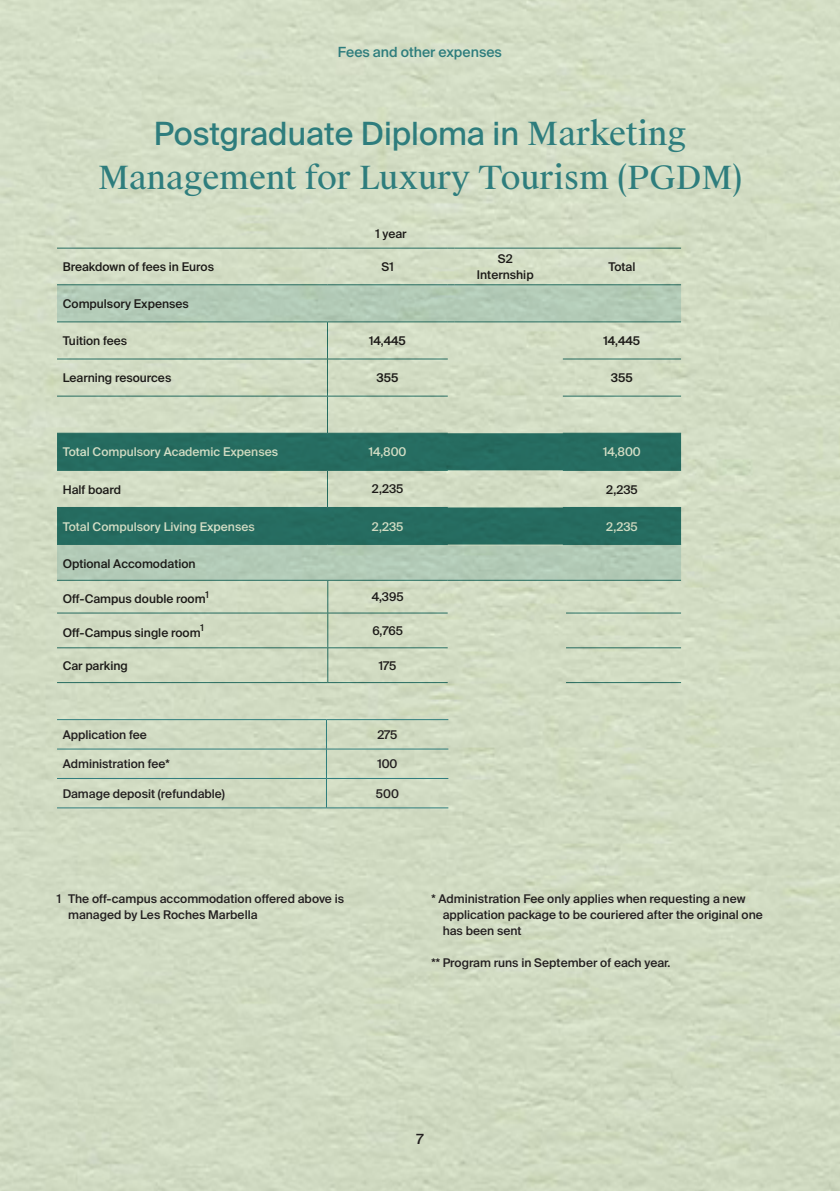
<style>
.page{position:relative;width:840px;height:1191px;background:#fff}
.page>*{position:absolute;margin:0;border:0;box-sizing:border-box;transform-origin:0 0}
.HEADING_16_22{font:32px/44px "Suisse Works";color:#2e7d7d;text-align:center}
.t1{font:500 14px "Suisse Intl";color:#2e7d7d}
.t2{font:500 14px "Suisse Intl";color:#231f20}
.TABLE_LEFT_6_8{font:500 12px/16px "Suisse Intl";color:#231f20}
.t3{font:500 12px "Suisse Intl";color:#fff}
.TABLE_CENTRE_6_8{font:500 12px "Suisse Intl";color:#231f20}
.s1{font-family:"Suisse Intl"}
</style>
<div class="page">
<img style="left:0;top:0;width:839px;height:1191px">
<div style="left:57px;top:545px;width:623px;height:35px;background:#b2cab6"></div>
<hr style="left:57px;top:580px;width:270px;height:1px;background:#2e7d7d">
<hr style="left:327px;top:580px;width:120px;height:1px;background:#2e7d7d">
<hr style="left:447px;top:580px;width:118px;height:1px;background:#2e7d7d">
<hr style="left:565px;top:580px;width:115px;height:1px;background:#2e7d7d">
<hr style="left:57px;top:612px;width:270px;height:1px;background:#2e7d7d">
<hr style="left:327px;top:612px;width:120px;height:1px;background:#2e7d7d">
<hr style="left:565px;top:612px;width:115px;height:1px;background:#2e7d7d">
<hr style="left:57px;top:647px;width:270px;height:1px;background:#2e7d7d">
<hr style="left:57px;top:682px;width:270px;height:1px;background:#2e7d7d">
<hr style="left:327px;top:647px;width:120px;height:1px;background:#2e7d7d">
<hr style="left:327px;top:682px;width:120px;height:1px;background:#2e7d7d">
<hr style="left:565px;top:647px;width:115px;height:1px;background:#2e7d7d">
<hr style="left:565px;top:682px;width:115px;height:1px;background:#2e7d7d">
<hr style="left:327px;top:580px;width:1px;height:33px;background:#2e7d7d">
<hr style="left:327px;top:613px;width:1px;height:34px;background:#2e7d7d">
<hr style="left:327px;top:648px;width:1px;height:34px;background:#2e7d7d">
<svg style="left:57px;top:433px;width:623px;height:111px;background:#5f9181"></svg>
<hr style="left:57px;top:248px;width:270px;height:1px;background:#2e7d7d">
<hr style="left:327px;top:248px;width:120px;height:1px;background:#2e7d7d">
<hr style="left:454px;top:248px;width:108px;height:1px;background:#2e7d7d">
<hr style="left:562px;top:248px;width:118px;height:1px;background:#2e7d7d">
<svg style="left:57px;top:284px;width:623px;height:38px;background:#adc7b3"></svg>
<hr style="left:454px;top:321px;width:108px;height:1px;background:#2e7d7d">
<hr style="left:562px;top:321px;width:118px;height:1px;background:#2e7d7d">
<hr style="left:57px;top:359px;width:270px;height:1px;background:#2e7d7d">
<hr style="left:327px;top:359px;width:120px;height:1px;background:#2e7d7d">
<hr style="left:562px;top:359px;width:118px;height:1px;background:#2e7d7d">
<hr style="left:57px;top:396px;width:270px;height:1px;background:#2e7d7d">
<hr style="left:327px;top:396px;width:120px;height:1px;background:#2e7d7d">
<hr style="left:562px;top:396px;width:118px;height:1px;background:#2e7d7d">
<hr style="left:57px;top:433px;width:270px;height:1px;background:#2e7d7d">
<hr style="left:327px;top:433px;width:120px;height:1px;background:#2e7d7d">
<hr style="left:562px;top:433px;width:118px;height:1px;background:#2e7d7d">
<hr style="left:57px;top:470px;width:270px;height:1px;background:#2e7d7d">
<hr style="left:327px;top:470px;width:120px;height:1px;background:#2e7d7d">
<hr style="left:562px;top:470px;width:118px;height:1px;background:#2e7d7d">
<hr style="left:57px;top:507px;width:270px;height:1px;background:#2e7d7d">
<hr style="left:57px;top:544px;width:270px;height:1px;background:#2e7d7d">
<hr style="left:327px;top:507px;width:120px;height:1px;background:#2e7d7d">
<hr style="left:327px;top:544px;width:120px;height:1px;background:#2e7d7d">
<hr style="left:562px;top:507px;width:118px;height:1px;background:#2e7d7d">
<hr style="left:562px;top:544px;width:118px;height:1px;background:#2e7d7d">
<hr style="left:327px;top:322px;width:1px;height:37px;background:#2e7d7d">
<hr style="left:327px;top:359px;width:1px;height:37px;background:#2e7d7d">
<hr style="left:327px;top:396px;width:1px;height:37px;background:#2e7d7d">
<hr style="left:327px;top:470px;width:1px;height:37px;background:#2e7d7d">
<hr style="left:57px;top:719px;width:269px;height:1px;background:#2e7d7d">
<hr style="left:57px;top:748px;width:269px;height:1px;background:#2e7d7d">
<hr style="left:326px;top:748px;width:122px;height:1px;background:#2e7d7d">
<hr style="left:57px;top:778px;width:269px;height:1px;background:#2e7d7d">
<hr style="left:57px;top:807px;width:269px;height:1px;background:#2e7d7d">
<hr style="left:326px;top:778px;width:122px;height:1px;background:#2e7d7d">
<hr style="left:326px;top:807px;width:122px;height:1px;background:#2e7d7d">
<hr style="left:326px;top:719px;width:122px;height:1px;background:#2e7d7d">
<svg style="left:326px;top:720px;width:1px;height:87px"></svg>
<p class="t1" style="left:338px;top:44px;width:165px">Fees and other expenses</p>
<p class="HEADING_16_22" style="left:98px;top:113px;width:645px"><span class="s1">Postgraduate Diploma in</span> Marketing<br>Management for Luxury Tourism (PGDM)</p>
<p class="TABLE_LEFT_6_8" style="left:375px;top:225px;width:33px">1 year</p>
<p class="TABLE_LEFT_6_8" style="left:63px;top:259px;width:153px">Breakdown of fees in Euros</p>
<p class="TABLE_LEFT_6_8" style="left:381px;top:259px;width:14px">S1</p>
<p class="TABLE_LEFT_6_8" style="left:476px;top:251px;width:58px;text-align:center">S2<br>Internship</p>
<p class="TABLE_LEFT_6_8" style="left:608px;top:259px;width:29px">Total</p>
<p class="TABLE_LEFT_6_8" style="left:63px;top:296px;width:128px">Compulsory Expenses</p>
<p class="TABLE_LEFT_6_8" style="left:63px;top:333px;width:66px">Tuition fees</p>
<p class="TABLE_LEFT_6_8" style="left:369px;top:333px;width:38px">14,445</p>
<p class="TABLE_LEFT_6_8" style="left:603px;top:333px;width:38px">14,445</p>
<p class="TABLE_LEFT_6_8" style="left:63px;top:370px;width:110px">Learning resources</p>
<p class="TABLE_LEFT_6_8" style="left:376px;top:370px;width:24px">355</p>
<p class="TABLE_LEFT_6_8" style="left:610px;top:370px;width:24px">355</p>
<p class="t3" style="left:63px;top:445px;width:217px">Total Compulsory Academic Expenses</p>
<p class="t3" style="left:368px;top:445px;width:39px">14,800</p>
<p class="t3" style="left:602px;top:445px;width:39px">14,800</p>
<p class="TABLE_LEFT_6_8" style="left:63px;top:481px;width:60px">Half board</p>
<p class="TABLE_LEFT_6_8" style="left:371px;top:480px;width:33px">2,235</p>
<p class="TABLE_LEFT_6_8" style="left:605px;top:481px;width:33px">2,235</p>
<p class="t3" style="left:63px;top:519px;width:193px">Total Compulsory Living Expenses</p>
<p class="t3" style="left:371px;top:519px;width:33px">2,235</p>
<p class="t3" style="left:605px;top:519px;width:33px">2,235</p>
<p class="TABLE_LEFT_6_8" style="left:63px;top:555px;width:134px">Optional Accomodation</p>
<p class="TABLE_LEFT_6_8" style="left:63px;top:591px;width:148px">Off-Campus double room<sup>1</sup></p>
<p class="TABLE_LEFT_6_8" style="left:371px;top:589px;width:33px">4,395</p>
<p class="TABLE_LEFT_6_8" style="left:63px;top:624px;width:143px">Off-Campus single room<sup>1</sup></p>
<p class="TABLE_LEFT_6_8" style="left:372px;top:623px;width:32px">6,765</p>
<p class="TABLE_LEFT_6_8" style="left:63px;top:657px;width:66px">Car parking</p>
<p class="TABLE_LEFT_6_8" style="left:379px;top:657px;width:19px">175</p>
<p class="TABLE_LEFT_6_8" style="left:63px;top:727px;width:86px">Application fee</p>
<p class="TABLE_CENTRE_6_8" style="left:377px;top:728px;width:22px">275</p>
<p class="TABLE_LEFT_6_8" style="left:63px;top:756px;width:109px">Administration fee*</p>
<p class="TABLE_CENTRE_6_8" style="left:377px;top:757px;width:22px">100</p>
<p class="TABLE_LEFT_6_8" style="left:63px;top:785px;width:164px">Damage deposit (refundable)</p>
<p class="TABLE_CENTRE_6_8" style="left:376px;top:786px;width:24px">500</p>
<p class="TABLE_LEFT_6_8" style="left:68px;top:890px;width:277px;text-indent:-11px">1 The off-campus accommodation offered above is managed by Les Roches Marbella</p>
<p class="TABLE_LEFT_6_8" style="left:442px;top:890px;width:321px;text-indent:-11px">* Administration Fee only applies when requesting a new application package to be couriered after the original one has been sent</p>
<p class="TABLE_LEFT_6_8" style="left:431px;top:954px;width:240px">** Program runs in September of each year.</p>
<p class="t2" style="left:416px;top:1131px;width:8px">7</p>
</div>
